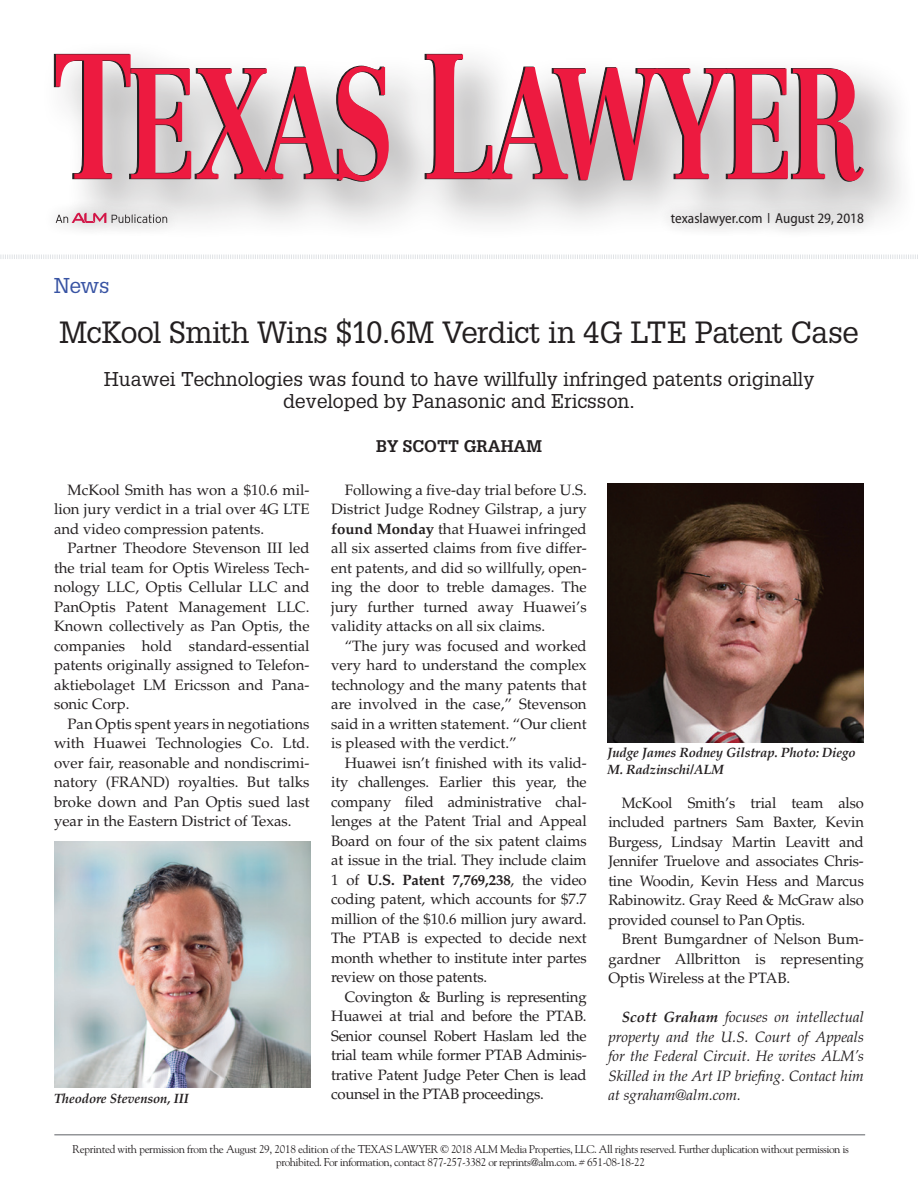
<style>
.page{position:relative;width:918px;height:1188px;background:#fff}
.page>*{position:absolute;margin:0;border:0;box-sizing:border-box;transform-origin:0 0}
.t1{font:30px "Glypha LT Std";letter-spacing:-.02em;color:#231f20}
.t2{font:21px "Glypha LT Std";color:#3853a3}
.t3{font:19.5px/22.5px "Glypha LT Std";color:#231f20;text-align:center}
.t4{font:700 16.5px "Glypha LT Std";color:#231f20}
.t5{font:15px/19.5px "Palatino LT Std";color:#231f20;text-align:justify}
.t6{font:italic 15px/19.5px "Palatino LT Std";color:#231f20;text-align:justify}
.t7{font:semi-condensed 14.4px "Myriad Pro";color:#231f20}
.t8{font:italic 700 13.5px/16.2px "Palatino LT Std";letter-spacing:-.01em;color:#231f20}
.t9{font:11.25px/13.5px "Goudy Std";letter-spacing:-.04em;color:#231f20;text-align:center}
.s1{font-weight:700}
</style>
<div class="page">
<div style="left:40px;top:40px;width:878px;height:202px;background:#231f20;opacity:.5"></div>
<svg style="left:54px;top:54px;width:335px;height:128px"></svg>
<svg style="left:424px;top:54px;width:440px;height:128px"></svg>
<div style="left:658px;top:199px;width:220px;height:41px;background:#231f20;opacity:.5"></div>
<div style="left:42px;top:199px;width:139px;height:39px;background:#231f20;opacity:.5"></div>
<svg style="left:112px;top:214px;width:55px;height:9px"></svg>
<svg style="left:56px;top:213px;width:50px;height:10px"></svg>
<svg style="left:0;top:254px;width:918px;height:5px"></svg>
<img style="left:608px;top:484px;width:256px;height:259px">
<hr style="left:54px;top:1134px;width:811px;height:2px;background:#939598">
<img style="left:54px;top:841px;width:256px;height:247px">
<h2 class="t2" style="left:54px;top:272px;width:57px">News</h2>
<p class="t7" style="left:671px;top:210px;width:195px">texaslawyer.com ❘ August 29, 2018</p>
<h1 class="t1" style="left:59px;top:314px;width:801px">McKool Smith Wins $10.6M Verdict in 4G LTE Patent Case</h1>
<h3 class="t3" style="left:104px;top:367px;width:712px">Huawei Technologies was found to have willfully infringed patents originally developed by Panasonic and Ericsson.</h3>
<p class="t5" style="left:54px;top:480px;width:257px;text-indent:14px">McKool Smith has won a $10.6 mil&shy;lion jury verdict in a trial over 4G LTE and video compression patents.</p>
<p class="t5" style="left:54px;top:539px;width:257px;text-indent:14px">Partner Theodore Stevenson III led the trial team for Optis Wireless Tech&shy;nology LLC, Optis Cellular LLC and PanOptis Patent Management LLC.<br>Known collectively as Pan Optis, the companies hold standard-essential patents originally assigned to Telefon&shy;aktiebolaget LM Ericsson and Pana&shy;sonic Corp.</p>
<p class="t5" style="left:54px;top:714px;width:257px;text-indent:14px">Pan Optis spent years in negotiations with Huawei Technologies Co. Ltd. over fair, reasonable and nondiscrimi&shy;natory (FRAND) royalties. But talks broke down and Pan Optis sued last year in the Eastern District of Texas.</p>
<p class="t8" style="left:54px;top:1091px;width:136px">Theodore Stevenson, III</p>
<p class="t4" style="left:376px;top:436px;width:167px">BY SCOTT GRAHAM</p>
<p class="t5" style="left:331px;top:480px;width:257px;text-indent:13px">Following a five-day trial before U.S.<br>District Judge Rodney Gilstrap, a jury <span class="s1">found Monday</span> that Huawei infringed all six asserted claims from five differ&shy;ent patents, and did so willfully, open&shy;ing the door to treble damages. The jury further turned away Huawei’s validity attacks on all six claims.</p>
<p class="t5" style="left:331px;top:636px;width:257px;text-indent:13px">“The jury was focused and worked very hard to understand the complex technology and the many patents that are involved in the case,” Stevenson said in a written statement. “Our client is pleased with the verdict.”</p>
<p class="t5" style="left:331px;top:753px;width:257px;text-indent:13px">Huawei isn’t finished with its valid&shy;ity challenges. Earlier this year, the company filed administrative chal&shy;lenges at the Patent Trial and Appeal Board on four of the six patent claims at issue in the trial. They include claim 1 of <span class="s1">U.S. Patent 7,769,238</span>, the video coding patent, which accounts for $7.7 million of the $10.6 million jury award.<br>The PTAB is expected to decide next month whether to institute inter partes review on those patents.</p>
<p class="t5" style="left:331px;top:987px;width:257px;text-indent:14px">Covington &amp; Burling is representing Huawei at trial and before the PTAB.<br>Senior counsel Robert Haslam led the trial team while former PTAB Adminis&shy;trative Patent Judge Peter Chen is lead counsel in the PTAB proceedings.</p>
<p class="t8" style="left:608px;top:745px;width:250px">Judge James Rodney Gilstrap. Photo: Diego<br>M. Radzinschi/ALM</p>
<p class="t5" style="left:608px;top:793px;width:257px;text-indent:13px">McKool Smith’s trial team also included partners Sam Baxter, Kevin Burgess, Lindsay Martin Leavitt and Jennifer Truelove and associates Chris&shy;tine Woodin, Kevin Hess and Marcus Rabinowitz. Gray Reed &amp; McGraw also provided counsel to Pan Optis.</p>
<p class="t5" style="left:608px;top:930px;width:257px;text-indent:14px">Brent Bumgardner of Nelson Bum&shy;gardner Allbritton is representing Optis Wireless at the PTAB.</p>
<p class="t6" style="left:608px;top:1008px;width:257px;text-indent:14px"><span class="s1">Scott Graham</span> focuses on intellectual property and the U.S. Court of Appeals for the Federal Circuit. He writes ALM’s Skilled in the Art IP briefing. Contact him at sgraham@alm.com.</p>
<p class="t9" style="left:73px;top:1142px;width:778px">Reprinted with permission from the August 29, 2018 edition of the Texas Lawyer © 2018 ALM Media Properties, LLC. All rights reserved. Further duplication without permission is prohibited. For information, contact 877-257-3382 or reprints@alm.com. # 651-08-18-22</p>
</div>
